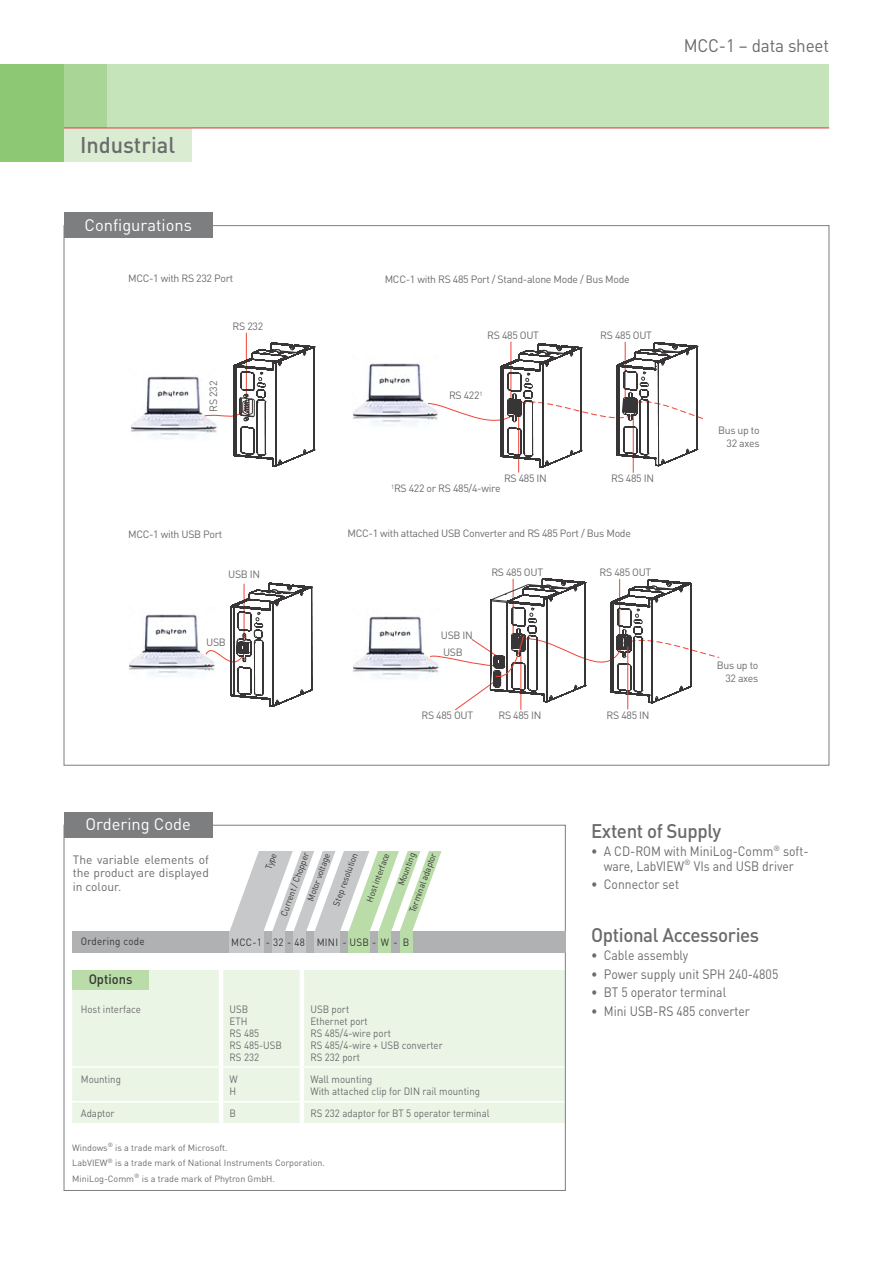
<style>
.page{position:relative;width:893px;height:1263px;background:#fff}
.page>*{position:absolute;margin:0;border:0;box-sizing:border-box;transform-origin:0 0}
.t1{font:500 22.5px "DIN Pro";color:#6a6b6d}
.t2{font:500 19.5px "DIN Pro";letter-spacing:-.02em;color:#6a6b6d;scale:.96 1}
.t3{font:18px "DIN Pro";letter-spacing:-.01em;color:#6a6b6d;scale:.95 1}
.t4{font:16.5px "DIN Pro";color:#fff}
.t5{font:13.5px/14.2px "DIN Pro";color:#6a6b6d;text-align:center;scale:.9 1}
.t6{font:500 13.5px "DIN Pro";color:#373535;scale:.95 1}
.t7{font:12px/13.5px "DIN Pro";color:#6a6b6d;text-align:justify}
.t8{font:10.5px/12.6px "DIN Pro";letter-spacing:-.03em;color:#6a6b6d;text-align:right}
.t9{font:10.5px/12px "DIN Pro";color:#6a6b6d;scale:.92 1}
.t10{font:10.5px "DIN Pro";letter-spacing:.025em;color:#373535;scale:.93 1}
.t11{font:10.5px/12px "DIN Pro";letter-spacing:-.03em;color:#6a6b6d;scale:.92 1}
.t12{font:9px/15.6px "DIN Pro";color:#6a6b6d}
.t13{font:9px "DIN Pro";color:#373535;scale:.94 1}
</style>
<div class="page">
<div style="left:64px;top:64px;width:765px;height:64px;background:#c6e4ba"></div>
<div style="left:64px;top:128px;width:127px;height:34px;background:#daecd1"></div>
<div style="left:0;top:64px;width:64px;height:98px;background:#8dc975"></div>
<div style="left:64px;top:64px;width:42px;height:64px;background:#a9d697"></div>
<hr style="left:64px;top:128px;width:765px;height:1px;background:#d8363b">
<div style="left:72px;top:970px;width:492px;height:153px;background:#ebf5e6"></div>
<hr style="left:219px;top:1102px;width:4px;height:21px;background:#fff">
<hr style="left:300px;top:1102px;width:4px;height:21px;background:#fff">
<hr style="left:300px;top:1068px;width:4px;height:33px;background:#fff">
<hr style="left:300px;top:970px;width:4px;height:96px;background:#fff">
<hr style="left:219px;top:1068px;width:4px;height:33px;background:#fff">
<hr style="left:72px;top:1101px;width:149px;height:1px;background:#fff">
<hr style="left:221px;top:1101px;width:81px;height:1px;background:#fff">
<hr style="left:302px;top:1101px;width:263px;height:1px;background:#fff">
<hr style="left:219px;top:970px;width:4px;height:96px;background:#fff">
<hr style="left:72px;top:1066px;width:149px;height:2px;background:#fff">
<hr style="left:221px;top:1066px;width:81px;height:2px;background:#fff">
<hr style="left:302px;top:1066px;width:263px;height:2px;background:#fff">
<img style="left:353px;top:616px;width:77px;height:62px">
<img style="left:353px;top:363px;width:75px;height:62px">
<img style="left:129px;top:614px;width:76px;height:62px">
<img style="left:131px;top:376px;width:73px;height:62px">
<hr style="left:633px;top:416px;width:1px;height:57px;background:#ef4437">
<hr style="left:518px;top:416px;width:1px;height:56px;background:#ef4437">
<hr style="left:246px;top:333px;width:1px;height:72px;background:#ef4437">
<svg style="left:204px;top:343px;width:111px;height:123px"></svg>
<svg style="left:205px;top:583px;width:107px;height:124px"></svg>
<svg style="left:428px;top:342px;width:275px;height:125px"></svg>
<svg style="left:430px;top:578px;width:290px;height:132px"></svg>
<hr style="left:627px;top:646px;width:1px;height:63px;background:#ef4437">
<div style="left:72px;top:931px;width:494px;height:21px;background:#afb1b3"></div>
<div style="left:64px;top:812px;width:149px;height:26px;background:#7d7e80"></div>
<div style="left:72px;top:970px;width:77px;height:19px;background:#b9dca8"></div>
<svg style="left:230px;top:851px;width:212px;height:91px"></svg>
<div style="left:230px;top:931px;width:34px;height:21px;background:#c6c8ca"></div>
<div style="left:272px;top:931px;width:13px;height:21px;background:#c6c8ca"></div>
<div style="left:293px;top:931px;width:13px;height:21px;background:#c6c8ca"></div>
<div style="left:315px;top:931px;width:25px;height:21px;background:#c6c8ca"></div>
<div style="left:349px;top:931px;width:21px;height:21px;background:#b9dca8"></div>
<div style="left:378px;top:931px;width:13px;height:21px;background:#b9dca8"></div>
<div style="left:400px;top:931px;width:12px;height:21px;background:#b9dca8"></div>
<div style="left:64px;top:213px;width:149px;height:25px;background:#7d7e80"></div>
<h1 class="t1" style="left:80px;top:127px;width:97px">Industrial</h1>
<h3 class="t4" style="left:84px;top:212px;width:109px">Configurations</h3>
<p class="t8" style="left:128px;top:270px;width:107px">MCC-1 with RS 232 Port</p>
<p class="t8" style="left:233px;top:319px;width:32px">RS 232</p>
<p class="t8" style="left:206px;top:411px;width:32px;rotate:-90deg">RS 232</p>
<p class="t8" style="left:128px;top:527px;width:96px">MCC-1 with USB Port</p>
<p class="t8" style="left:228px;top:567px;width:34px">USB IN</p>
<p class="t8" style="left:206px;top:635px;width:21px">USB</p>
<h3 class="t3" style="left:684px;top:31px;width:155px">MCC-1 – data sheet</h3>
<p class="t8" style="left:385px;top:272px;width:247px">MCC-1 with RS 485 Port / Stand-alone Mode / Bus Mode</p>
<p class="t8" style="left:487px;top:328px;width:53px">RS 485 OUT</p>
<p class="t8" style="left:449px;top:388px;width:35px">RS 422<sup>1</sup></p>
<p class="t8" style="left:600px;top:328px;width:53px">RS 485 OUT</p>
<p class="t8" style="left:504px;top:471px;width:44px">RS 485 IN</p>
<p class="t8" style="left:611px;top:471px;width:44px">RS 485 IN</p>
<p class="t8" style="left:391px;top:481px;width:111px"><sup>1</sup>RS 422 or RS 485/4-wire</p>
<p class="t8" style="left:348px;top:526px;width:285px">MCC-1 with attached USB Converter and RS 485 Port / Bus Mode</p>
<p class="t8" style="left:491px;top:565px;width:53px">RS 485 OUT</p>
<p class="t8" style="left:600px;top:565px;width:53px">RS 485 OUT</p>
<p class="t8" style="left:441px;top:627px;width:34px">USB IN</p>
<p class="t8" style="left:443px;top:644px;width:21px">USB</p>
<p class="t8" style="left:421px;top:708px;width:53px">RS 485 OUT</p>
<p class="t8" style="left:498px;top:708px;width:44px">RS 485 IN</p>
<p class="t8" style="left:607px;top:708px;width:44px">RS 485 IN</p>
<p class="t8" style="left:718px;top:423px;width:43px">Bus up to<br>32 axes</p>
<p class="t8" style="left:717px;top:658px;width:43px">Bus up to<br>32 axes</p>
<h3 class="t4" style="left:86px;top:811px;width:107px">Ordering Code</h3>
<p class="t7" style="left:73px;top:852px;width:138px">The variable elements of the product are displayed in colour.</p>
<p class="t10" style="left:81px;top:933px;width:70px">Ordering code</p>
<p class="t6" style="left:89px;top:968px;width:48px">Options</p>
<p class="t13" style="left:277px;top:913px;width:73px;rotate:-70deg">Current / Chopper</p>
<p class="t13" style="left:262px;top:867px;width:20px;rotate:-70deg">Type</p>
<p class="t13" style="left:329px;top:903px;width:61px;rotate:-70deg">Step resolution</p>
<p class="t13" style="left:303px;top:898px;width:55px;rotate:-70deg">Motor voltage</p>
<p class="t13" style="left:362px;top:899px;width:56px;rotate:-70deg">Host interface</p>
<p class="t13" style="left:405px;top:910px;width:69px;rotate:-70deg">Terminal adaptor</p>
<p class="t13" style="left:394px;top:883px;width:38px;rotate:-70deg">Mounting</p>
<p class="t10" style="left:231px;top:934px;width:66px">MCC-1 32 -</p>
<p class="t10" style="left:342px;top:934px;width:6px">-</p>
<p class="t10" style="left:266px;top:934px;width:143px">- 48 MINI USB W -</p>
<p class="t10" style="left:372px;top:934px;width:6px">-</p>
<p class="t10" style="left:403px;top:934px;width:9px">B</p>
<p class="t9" style="left:81px;top:1002px;width:67px">Host interface</p>
<p class="t9" style="left:230px;top:1002px;width:58px">USB<br>ETH<br>RS 485<br>RS 485-USB<br>RS 232</p>
<p class="t9" style="left:310px;top:1002px;width:145px">USB port<br>Ethernet port<br>RS 485/4-wire port<br>RS 485/4-wire + USB converter<br>RS 232 port</p>
<p class="t9" style="left:81px;top:1072px;width:45px">Mounting</p>
<p class="t11" style="left:230px;top:1072px;width:10px">W<br>H</p>
<p class="t9" style="left:310px;top:1072px;width:186px">Wall mounting<br>With attached clip for DIN rail mounting</p>
<p class="t9" style="left:81px;top:1106px;width:38px">Adaptor</p>
<p class="t11" style="left:230px;top:1106px;width:9px">B</p>
<p class="t9" style="left:310px;top:1106px;width:196px">RS 232 adaptor for BT 5 operator terminal</p>
<p class="t12" style="left:72px;top:1139px;width:254px">Windows<sup>®</sup> is a trade mark of Microsoft.<br>LabVIEW<sup>®</sup> is a trade mark of National Instruments Corporation.<br>MiniLog-Comm<sup>®</sup> is a trade mark of Phytron GmbH.</p>
<h2 class="t2" style="left:591px;top:815px;width:137px">Extent of Supply</h2>
<p class="t5" style="left:591px;top:843px;width:243px">• A CD-ROM with MiniLog-Comm<sup>®</sup> soft&shy;ware, LabVIEW<sup>®</sup> VIs and USB driver</p>
<p class="t5" style="left:591px;top:876px;width:99px">• Connector set</p>
<h2 class="t2" style="left:591px;top:919px;width:177px">Optional Accessories</h2>
<p class="t5" style="left:591px;top:947px;width:109px">• Cable assembly</p>
<p class="t5" style="left:591px;top:966px;width:210px">• Power supply unit SPH 240-4805</p>
<p class="t5" style="left:591px;top:984px;width:152px">• BT 5 operator terminal</p>
<p class="t5" style="left:591px;top:1003px;width:178px">• Mini USB-RS 485 converter</p>
</div>
